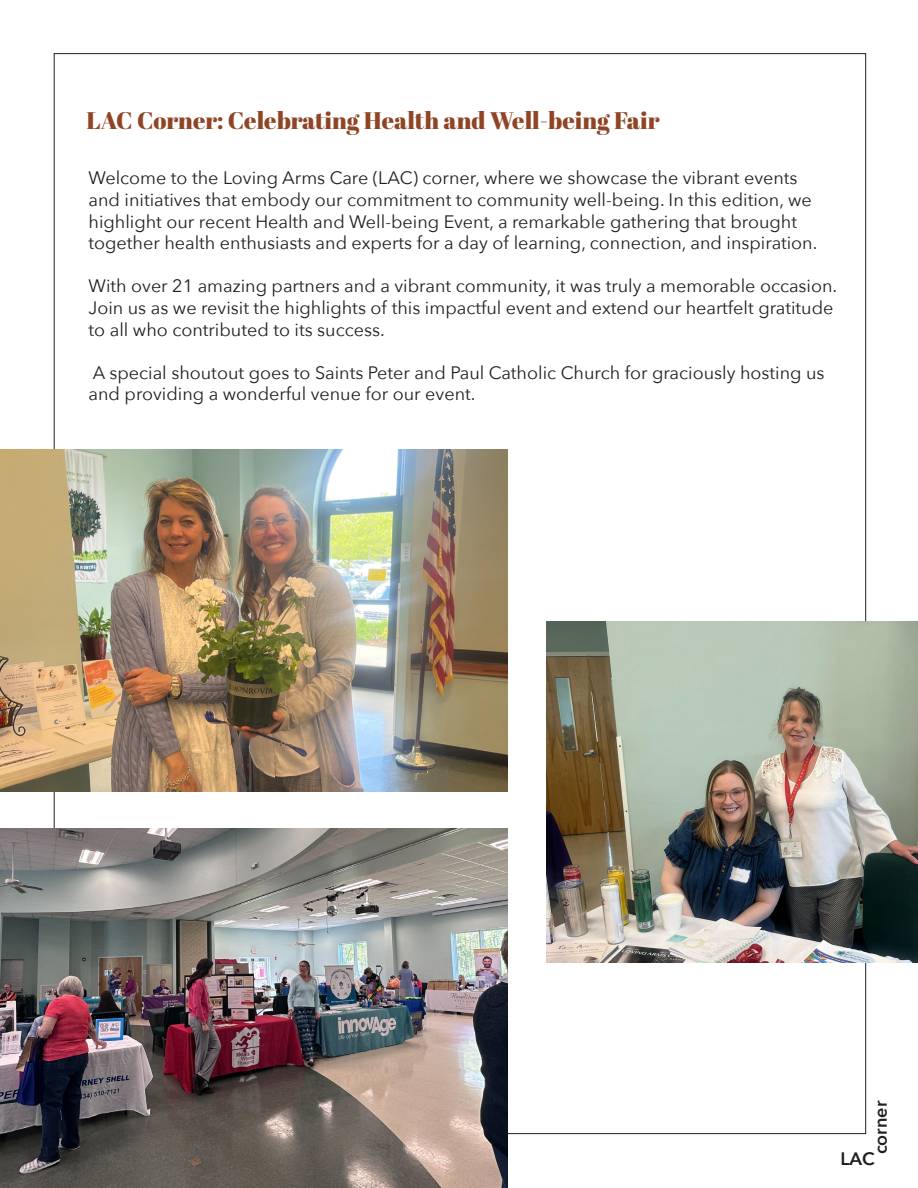
<style>
.page{position:relative;width:918px;height:1188px;background:#fff}
.page>*{position:absolute;margin:0;border:0;box-sizing:border-box;transform-origin:0 0}
.t1{font:24px "Abril Fatface";color:#8f4424}
.t2{font:18px/21.6px "Avenir Next";color:#231f20}
.t3{font:600 18px "Avenir Next";color:#231f20}
</style>
<div class="page">
<img style="left:546px;top:621px;width:372px;height:342px">
<img style="left:0;top:828px;width:508px;height:360px">
<img style="left:0;top:450px;width:508px;height:342px">
<h1 class="t1" style="left:86px;top:104px;width:575px">LAC Corner: Celebrating Health and Well-being Fair</h1>
<p class="t2" style="left:89px;top:166px;width:730px">Welcome to the Loving Arms Care (LAC) corner, where we showcase the vibrant events and initiatives that embody our commitment to community well-being. In this edition, we highlight our recent Health and Well-being Event, a remarkable gathering that brought together health enthusiasts and experts for a day of learning, connection, and inspiration.</p>
<p class="t2" style="left:89px;top:274px;width:750px">With over 21 amazing partners and a vibrant community, it was truly a memorable occasion.<br>Join us as we revisit the highlights of this impactful event and extend our heartfelt gratitude to all who contributed to its success.</p>
<p class="t2" style="left:89px;top:361px;width:737px">A special shoutout goes to Saints Peter and Paul Catholic Church for graciously hosting us and providing a wonderful venue for our event.</p>
<p class="t3" style="left:865px;top:1154px;width:55px;rotate:-90deg">corner</p>
<p class="t3" style="left:840px;top:1143px;width:36px">LAC</p>
</div>
